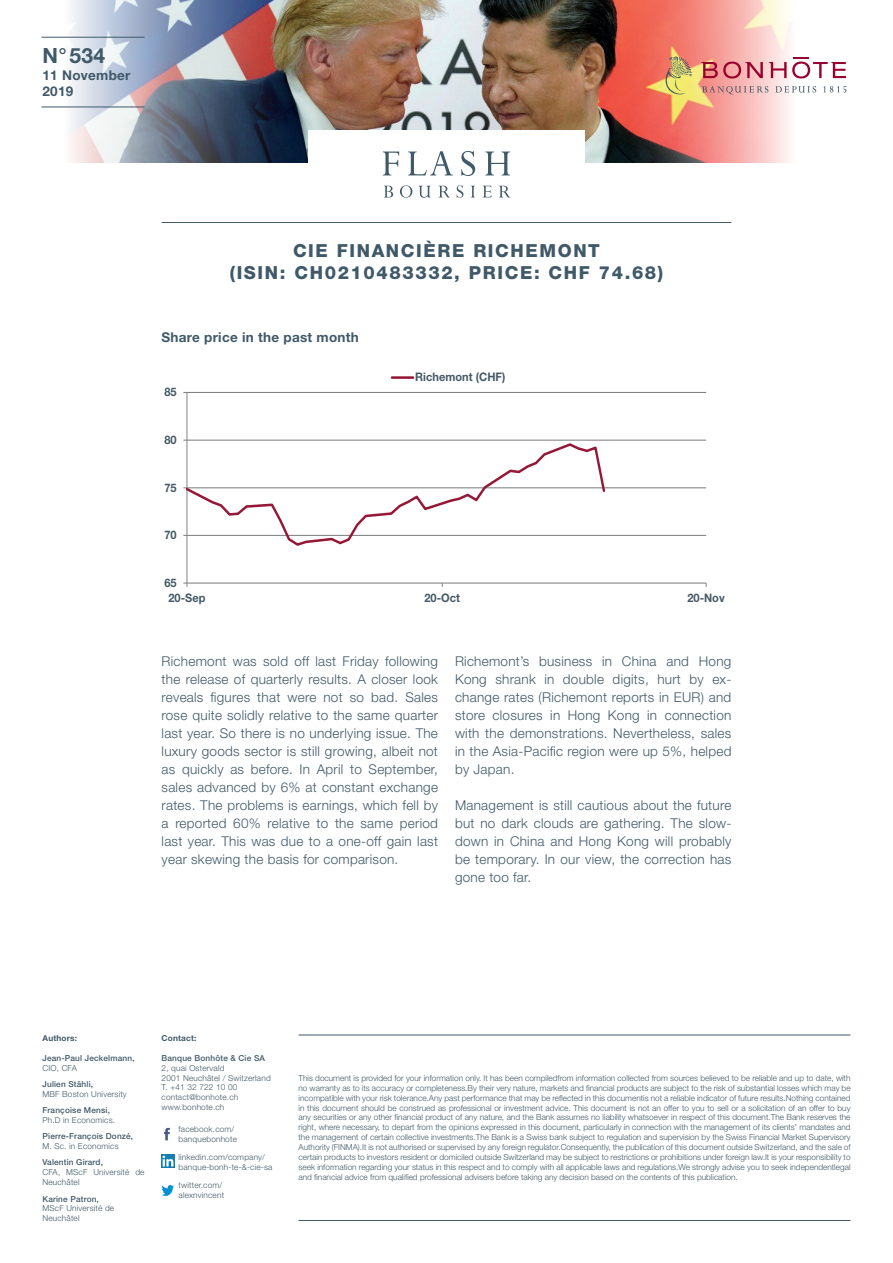
<style>
.page{position:relative;width:893px;height:1263px;background:#fff}
.page>*{position:absolute;margin:0;border:0;box-sizing:border-box;transform-origin:0 0}
.t1{font:700 21px "Helvetica Neue LT Std";color:#405968}
.t2{font:800 18px/21.6px "Helvetica Neue LT Std";letter-spacing:.09em;color:#405968;text-align:center}
.t3{font:300 13.5px/18px "Helvetica Neue LT Std";letter-spacing:.02em;color:#405968;text-align:justify}
.t4{font:700 13.5px/16.2px "Helvetica Neue LT Std";letter-spacing:.02em;color:#405968}
.t5{font:700 11.7px "Helvetica Neue LT Std";color:#445965;scale:.94 1}
.t6{font:300 8.25px/9.9px "Helvetica Neue LT Std";letter-spacing:.02em;color:#405968}
.t7{font:500 8.25px "Helvetica Neue LT Std";letter-spacing:.02em;color:#405968}
.t8{font:700 8.25px "Helvetica Neue LT Std";letter-spacing:.02em;color:#405968}
</style>
<div class="page">
<hr style="left:298px;top:1035px;width:552px;height:1px;background:#405968">
<hr style="left:298px;top:1220px;width:552px;height:1px;background:#405968">
<hr style="left:162px;top:222px;width:569px;height:1px;background:#405968">
<svg style="left:164px;top:1128px;width:6px;height:12px"></svg>
<svg style="left:162px;top:1185px;width:12px;height:11px"></svg>
<svg style="left:161px;top:1154px;width:13px;height:13px"></svg>
<hr style="left:187px;top:535px;width:519px;height:1px;background:#7c7f80">
<hr style="left:187px;top:487px;width:519px;height:1px;background:#7c7f80">
<hr style="left:187px;top:440px;width:519px;height:1px;background:#7c7f80">
<hr style="left:187px;top:392px;width:519px;height:1px;background:#7c7f80">
<hr style="left:187px;top:392px;width:1px;height:191px;background:#7c7f80">
<hr style="left:187px;top:583px;width:519px;height:1px;background:#7c7f80">
<svg style="left:183px;top:440px;width:424px;height:107px"></svg>
<hr style="left:392px;top:376px;width:21px;height:3px;background:#951837">
<img style="left:297px;top:0;width:223px;height:162px">
<img style="left:41px;top:0;width:256px;height:163px">
<hr style="left:42px;top:107px;width:103px;height:1px;background:#405968">
<hr style="left:42px;top:37px;width:103px;height:1px;background:#405968">
<div style="left:308px;top:131px;width:277px;height:36px;background:#fff"></div>
<svg style="left:383px;top:152px;width:16px;height:23px"></svg>
<svg style="left:408px;top:151px;width:45px;height:24px"></svg>
<svg style="left:461px;top:151px;width:14px;height:25px"></svg>
<svg style="left:485px;top:152px;width:25px;height:23px"></svg>
<svg style="left:384px;top:186px;width:9px;height:11px"></svg>
<svg style="left:400px;top:185px;width:12px;height:13px"></svg>
<svg style="left:419px;top:186px;width:12px;height:12px"></svg>
<svg style="left:439px;top:186px;width:10px;height:11px"></svg>
<svg style="left:457px;top:185px;width:6px;height:13px"></svg>
<svg style="left:471px;top:186px;width:4px;height:11px"></svg>
<svg style="left:483px;top:186px;width:9px;height:11px"></svg>
<svg style="left:499px;top:186px;width:11px;height:11px"></svg>
<img style="left:520px;top:0;width:327px;height:163px">
<svg style="left:662px;top:57px;width:30px;height:39px"></svg>
<svg style="left:701px;top:58px;width:145px;height:21px"></svg>
<svg style="left:702px;top:86px;width:66px;height:8px"></svg>
<svg style="left:775px;top:86px;width:41px;height:7px"></svg>
<svg style="left:823px;top:86px;width:23px;height:7px"></svg>
<h1 class="t1" style="left:43px;top:43px;width:64px">N°534</h1>
<h3 class="t4" style="left:43px;top:66px;width:89px">11 November<br>2019</h3>
<h2 class="t2" style="left:230px;top:240px;width:435px">CIE FINANCIÈRE RICHEMONT<br>(ISIN: CH0210483332, PRICE: CHF 74.68)</h2>
<h3 class="t4" style="left:162px;top:329px;width:199px">Share price in the past month</h3>
<h3 class="t5" style="left:164px;top:385px;width:15px">85</h3>
<h3 class="t5" style="left:164px;top:433px;width:15px">80</h3>
<h3 class="t5" style="left:164px;top:480px;width:15px">75</h3>
<h3 class="t5" style="left:164px;top:528px;width:15px">70</h3>
<h3 class="t5" style="left:164px;top:575px;width:15px">65</h3>
<h3 class="t5" style="left:415px;top:370px;width:97px">Richemont (CHF)</h3>
<h3 class="t5" style="left:168px;top:591px;width:41px">20-Sep</h3>
<h3 class="t5" style="left:424px;top:591px;width:39px">20-Oct</h3>
<h3 class="t5" style="left:687px;top:591px;width:41px">20-Nov</h3>
<p class="t3" style="left:162px;top:652px;width:278px">Richemont was sold off last Friday following the release of quarterly results. A closer look reveals figures that were not so bad. Sales rose quite solidly relative to the same quarter last year. So there is no underlying issue. The luxury goods sector is still growing, albeit not as quickly as before. In April to September, sales advanced by 6% at constant exchange rates. The problems is earnings, which fell by a reported 60% relative to the same period last year. This was due to a one-off gain last year skewing the basis for comparison.</p>
<p class="t3" style="left:455px;top:652px;width:278px">Richemont’s business in China and Hong Kong shrank in double digits, hurt by ex&shy;change rates (Richemont reports in EUR) and store closures in Hong Kong in connection with the demonstrations. Nevertheless, sales in the Asia-Pacific region were up 5%, helped by Japan.</p>
<h3 class="t3" style="left:455px;top:796px;width:278px">Management is still cautious about the future but no dark clouds are gathering. The slow&shy;down in China and Hong Kong will probably be temporary. In our view, the correction has gone too far.</h3>
<p class="t8" style="left:43px;top:1033px;width:36px">Authors:</p>
<p class="t7" style="left:43px;top:1053px;width:94px">Jean-Paul Jeckelmann,</p>
<p class="t6" style="left:43px;top:1062px;width:36px">CIO, CFA</p>
<p class="t7" style="left:43px;top:1079px;width:52px">Julien Stähli,</p>
<p class="t6" style="left:43px;top:1089px;width:86px">MBF Boston University</p>
<p class="t7" style="left:43px;top:1105px;width:69px">Françoise Mensi,</p>
<p class="t6" style="left:43px;top:1115px;width:74px">Ph.D in Economics.</p>
<p class="t7" style="left:43px;top:1131px;width:92px">Pierre-François Donzé,</p>
<p class="t6" style="left:43px;top:1141px;width:78px">M. Sc. in Economics</p>
<p class="t7" style="left:43px;top:1157px;width:62px">Valentin Girard,</p>
<p class="t6" style="left:43px;top:1167px;width:104px">CFA, MScF Université de<br>Neuchâtel</p>
<p class="t7" style="left:43px;top:1194px;width:58px">Karine Patron,</p>
<p class="t6" style="left:43px;top:1203px;width:73px">MScF Université de<br>Neuchâtel</p>
<p class="t8" style="left:162px;top:1033px;width:36px">Contact:</p>
<p class="t7" style="left:162px;top:1053px;width:105px">Banque Bonhôte &amp; Cie SA</p>
<p class="t6" style="left:162px;top:1062px;width:111px">2, quai Ostervald<br>2001 Neuchâtel / Switzerland<br>T. +41 32 722 10 00 contact@bonhote.ch www.bonhote.ch</p>
<p class="t6" style="left:179px;top:1124px;width:60px">facebook.com/ banquebonhote</p>
<p class="t6" style="left:179px;top:1152px;width:95px">linkedin.com/company/ banque-bonh-te-&amp;-cie-sa</p>
<p class="t6" style="left:179px;top:1180px;width:47px">twitter.com/ alexnvincent</p>
<p class="t6" style="left:298px;top:1073px;width:554px;text-align:justify">This document is provided for your information only. It has been compiledfrom information collected from sources believed to be reliable and up to date, with no warranty as to its accuracy or completeness.By their very nature, markets and financial products are subject to the risk of substantial losses which may be incompatible with your risk tolerance.Any past performance that may be reflected in this documentis not a reliable indicator of future results.Nothing contained in this document should be construed as professional or investment advice. This document is not an offer to you to sell or a solicitation of an offer to buy any securities or any other financial product of any nature, and the Bank assumes no liability whatsoever in respect of this document.The Bank reserves the right, where necessary, to depart from the opinions expressed in this document, particularly in connection with the management of its clients’ mandates and the management of certain collective investments.The Bank is a Swiss bank subject to regulation and supervision by the Swiss Financial Market Supervisory Authority (FINMA).It is not authorised or supervised by any foreign regulator.Consequently, the publication of this document outside Switzerland, and the sale of certain products to investors resident or domiciled outside Switzerland may be subject to restrictions or prohibitions under foreign law.It is your responsibility to seek information regarding your status in this respect and to comply with all applicable laws and regulations.We strongly advise you to seek independentlegal and financial advice from qualified professional advisers before taking any decision based on the contents of this publication.</p>
</div>
